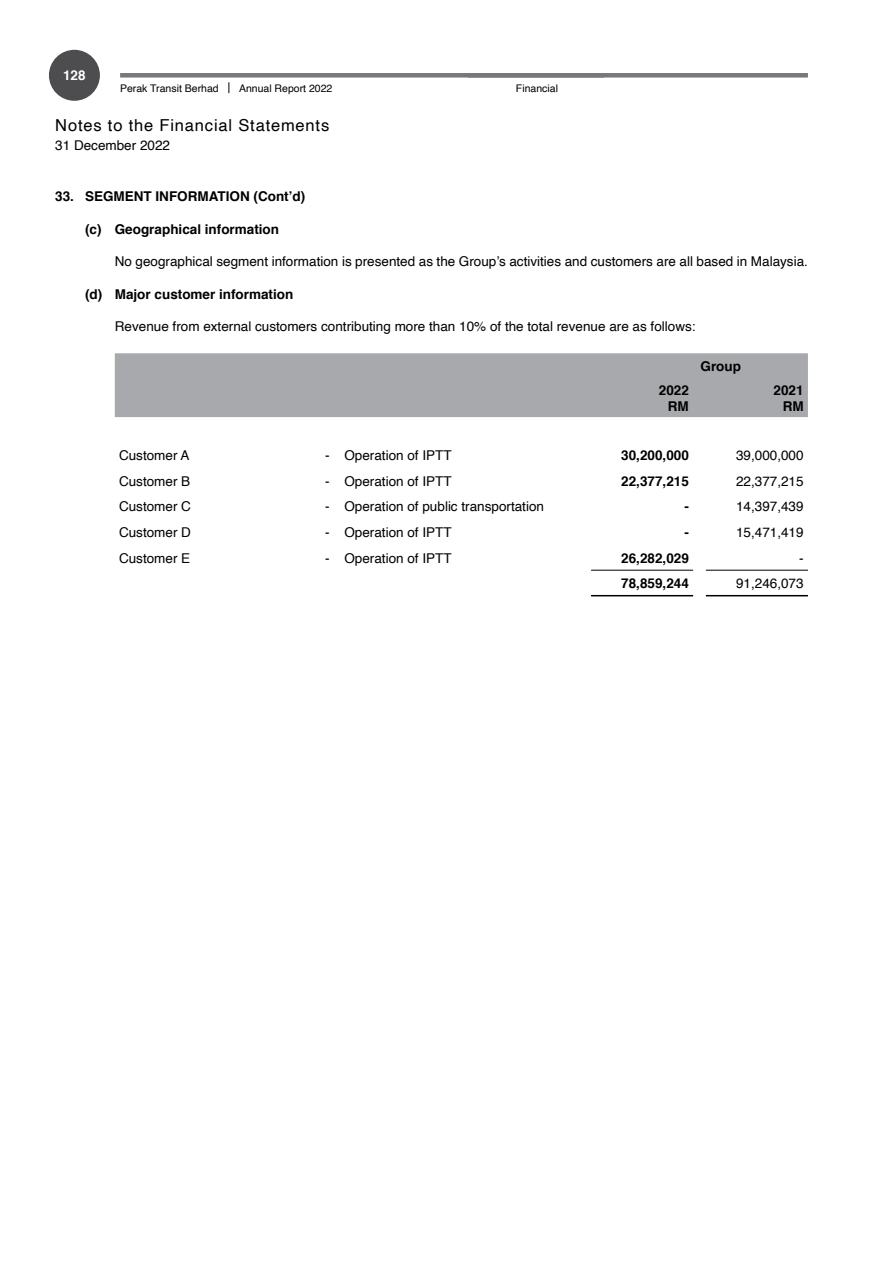
<style>
.page{position:relative;width:893px;height:1263px;background:#fff}
.page>*{position:absolute;margin:0;border:0;box-sizing:border-box;transform-origin:0 0}
.t1{font:16.5px "Helvetica";letter-spacing:.05em;color:#000}
.t2{font:13.5px "Helvetica";color:#000}
.t3{font:700 13.5px/16.2px "Helvetica";color:#000;text-align:right}
.t4{font:700 13.5px "Helvetica";color:#fff}
.t5{font:10.5px "Helvetica";color:#000}
</style>
<div class="page">
<div style="left:49px;top:50px;width:51px;height:51px;background:#4d4d4f;border-radius:50%"></div>
<div style="left:120px;top:73px;width:688px;height:5px;background:#77787b"></div>
<div style="left:115px;top:353px;width:693px;height:64px;background:#a7a9ac"></div>
<hr style="left:591px;top:570px;width:102px;height:1px;background:#000">
<hr style="left:706px;top:570px;width:102px;height:1px;background:#000">
<hr style="left:591px;top:595px;width:102px;height:1px;background:#000">
<hr style="left:706px;top:595px;width:102px;height:1px;background:#000">
<p class="t4" style="left:63px;top:65px;width:24px">128</p>
<p class="t5" style="left:120px;top:80px;width:100px">Perak Transit Berhad</p>
<p class="t5" style="left:239px;top:80px;width:95px">Annual Report 2022</p>
<p class="t1" style="left:55px;top:113px;width:276px">Notes to the Financial Statements</p>
<p class="t2" style="left:55px;top:135px;width:116px">31 December 2022</p>
<p class="t5" style="left:516px;top:80px;width:44px">Financial</p>
<p class="t3" style="left:55px;top:189px;width:252px">33. SEGMENT INFORMATION (Cont’d)</p>
<p class="t3" style="left:85px;top:221px;width:196px">(c) Geographical information</p>
<p class="t2" style="left:115px;top:251px;width:695px">No geographical segment information is presented as the Group’s activities and customers are all based in Malaysia.</p>
<p class="t3" style="left:85px;top:286px;width:210px">(d) Major customer information</p>
<p class="t2" style="left:115px;top:316px;width:582px">Revenue from external customers contributing more than 10% of the total revenue are as follows:</p>
<p class="t3" style="left:700px;top:358px;width:42px">Group</p>
<p class="t3" style="left:659px;top:382px;width:32px">2022<br>RM</p>
<p class="t3" style="left:774px;top:382px;width:32px">2021<br>RM</p>
<p class="t2" style="left:119px;top:445px;width:72px">Customer A</p>
<p class="t2" style="left:325px;top:445px;width:128px">- Operation of IPTT</p>
<p class="t3" style="left:621px;top:448px;width:69px">30,200,000</p>
<p class="t2" style="left:736px;top:445px;width:69px">39,000,000</p>
<p class="t2" style="left:119px;top:471px;width:73px">Customer B</p>
<p class="t2" style="left:325px;top:471px;width:128px">- Operation of IPTT</p>
<p class="t3" style="left:621px;top:473px;width:69px">22,377,215</p>
<p class="t2" style="left:736px;top:471px;width:69px">22,377,215</p>
<p class="t2" style="left:119px;top:496px;width:74px">Customer C</p>
<p class="t2" style="left:325px;top:496px;width:220px">- Operation of public transportation</p>
<p class="t3" style="left:684px;top:499px;width:6px">-</p>
<p class="t2" style="left:736px;top:496px;width:69px">14,397,439</p>
<p class="t2" style="left:119px;top:522px;width:74px">Customer D</p>
<p class="t2" style="left:325px;top:522px;width:128px">- Operation of IPTT</p>
<p class="t3" style="left:684px;top:524px;width:6px">-</p>
<p class="t2" style="left:736px;top:522px;width:69px">15,471,419</p>
<p class="t2" style="left:119px;top:547px;width:73px">Customer E</p>
<p class="t2" style="left:325px;top:547px;width:128px">- Operation of IPTT</p>
<p class="t3" style="left:621px;top:550px;width:69px">26,282,029</p>
<p class="t2" style="left:799px;top:547px;width:6px">-</p>
<p class="t3" style="left:621px;top:575px;width:69px">78,859,244</p>
<p class="t2" style="left:736px;top:573px;width:69px">91,246,073</p>
</div>
